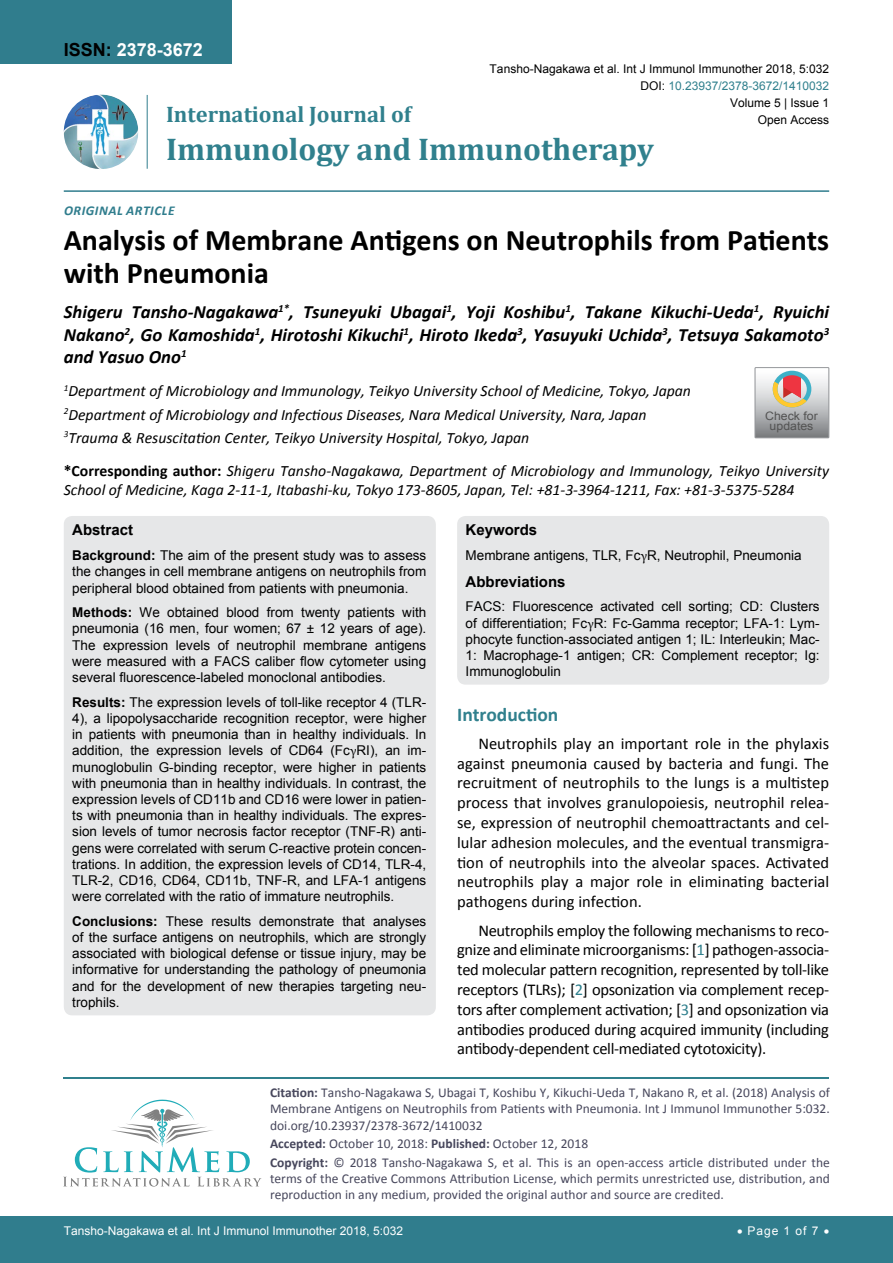
<style>
.page{position:relative;width:893px;height:1263px;background:#fff}
.page>*{position:absolute;margin:0;border:0;box-sizing:border-box;transform-origin:0 0}
.t1{font:700 31.5px "Cambria";color:#30808d}
.t2{font:700 30px/33px "Calibri";color:#000}
.t3{font:700 22.5px "Cambria";color:#30808d}
.t4{font:700 19.5px "Calibri";color:#30808d}
.t5{font:italic 700 18.75px/22.5px "Calibri";color:#000;text-align:justify}
.t6{font:700 18px "Arial";color:#fff}
.t7{font:16.5px/19.8px "Calibri";letter-spacing:-.01em;color:#000;text-align:justify}
.t8{font:italic 15.75px/23.1px "Calibri";color:#000}
.t9{font:700 15px "Arial";color:#000}
.t10{font:13.5px/16.2px "Arial";color:#000;text-align:justify}
.t11{font:13.5px/16.2px "Calibri";color:#47475c}
.t12{font:italic 700 13.5px "Calibri";letter-spacing:.04em;color:#307d8d}
.t13{font:12px "Arial";color:#000}
.t14{font:12px "Arial";color:#fff}
.t15{font:12px "Arial";color:#30808d}
.t16{font:11.7px/10.1px "Arial";color:#535353;text-align:center;scale:1.06 1}
.s1{color:#000}
.s2{font-weight:700;font-style:normal}
.s3{font-weight:700}
.s4{font-family:"Minion Pro"}
.s5{color:#30808d}
</style>
<div class="page">
<hr style="left:63px;top:1077px;width:765px;height:1px;background:#30808d">
<svg style="left:63px;top:1100px;width:199px;height:86px"></svg>
<div style="left:0;top:1217px;width:893px;height:46px;background:#307d8d"></div>
<div style="left:0;top:0;width:231px;height:64px;background:#307d8d"></div>
<hr style="left:64px;top:190px;width:765px;height:2px;background:#307d8d">
<img style="left:64px;top:95px;width:74px;height:74px;border-radius:37px">
<hr style="left:147px;top:95px;width:1px;height:74px;background:#307d8d">
<div style="left:64px;top:516px;width:372px;height:499px;background:#e6e7e8;border-radius:9px"></div>
<div style="left:457px;top:516px;width:372px;height:169px;background:#e6e7e8;border-radius:9px"></div>
<svg style="left:755px;top:368px;width:74px;height:70px;background:#bdb6b3"></svg>
<h3 class="t6" style="left:64px;top:38px;width:141px"><span class="s1">ISSN:</span> 2378-3672</h3>
<p class="t13" style="left:490px;top:60px;width:341px">Tansho-Nagakawa et al. Int J Immunol Immunother 2018, 5:032</p>
<p class="t15" style="left:640px;top:78px;width:190px"><span class="s1">DOI:</span> 10.23937/2378-3672/1410032</p>
<h3 class="t3" style="left:166px;top:98px;width:247px">International Journal of</h3>
<h1 class="t1" style="left:166px;top:127px;width:489px">Immunology and Immunotherapy</h1>
<p class="t12" style="left:64px;top:202px;width:18px">Origin</p>
<p class="t12" style="left:108px;top:202px;width:26px">al Arti</p>
<p class="t12" style="left:154px;top:202px;width:22px">cle</p>
<p class="t13" style="left:730px;top:95px;width:101px">Volume 5 | Issue 1</p>
<p class="t13" style="left:758px;top:112px;width:73px">Open Access</p>
<h2 class="t2" style="left:64px;top:224px;width:767px">Analysis of Membrane Antigens on Neutrophils from Patients with Pneumonia</h2>
<h3 class="t5" style="left:64px;top:301px;width:767px">Shigeru Tansho-Nagakawa<sup>1*</sup>, Tsuneyuki Ubagai<sup>1</sup>, Yoji Koshibu<sup>1</sup>, Takane Kikuchi-Ueda<sup>1</sup>, Ryuichi Nakano<sup>2</sup>, Go Kamoshida<sup>1</sup>, Hirotoshi Kikuchi<sup>1</sup>, Hiroto Ikeda<sup>3</sup>, Yasuyuki Uchida<sup>3</sup>, Tetsuya Sakamoto<sup>3 </sup>and Yasuo Ono<sup>1</sup></h3>
<p class="t8" style="left:64px;top:379px;width:629px"><sup>1</sup>Department of Microbiology and Immunology, Teikyo University School of Medicine, Tokyo, Japan<br><sup>2</sup>Department of Microbiology and Infectious Diseases, Nara Medical University, Nara, Japan<br><sup>3</sup>Trauma &amp; Resuscitation Center, Teikyo University Hospital, Tokyo, Japan</p>
<p class="t8" style="left:64px;top:460px;width:767px;line-height:18.9px"><span class="s2">*Corresponding author:</span> Shigeru Tansho-Nagakawa, Department of Microbiology and Immunology, Teikyo University<br>School of Medicine, Kaga 2-11-1, Itabashi-ku, Tokyo 173-8605, Japan, Tel: +81-3-3964-1211, Fax: +81-3-5375-5284</p>
<p class="t9" style="left:72px;top:520px;width:62px">Abstract</p>
<p class="t10" style="left:72px;top:547px;width:356px"><span class="s3">Background:</span> The aim of the present study was to assess the changes in cell membrane antigens on neutrophils from peripheral blood obtained from patients with pneumonia.</p>
<p class="t10" style="left:72px;top:604px;width:355px"><span class="s3">Methods:</span> We obtained blood from twenty patients with pneumonia (16 men, four women; 67 ± 12 years of age).<br>The expression levels of neutrophil membrane antigens were measured with a FACS caliber flow cytometer using several fluorescence-labeled monoclonal antibodies.</p>
<p class="t10" style="left:72px;top:694px;width:356px"><span class="s3">Results:</span> The expression levels of toll-like receptor 4 (TLR-4), a lipopolysaccharide recognition receptor, were higher in patients with pneumonia than in healthy individuals. In addition, the expression levels of CD64 (Fc<span class="s4">γ</span>RI), an im&shy;munoglobulin G-binding receptor, were higher in patients with pneumonia than in healthy individuals. In contrast, the expression levels of CD11b and CD16 were lower in patien&shy;ts with pneumonia than in healthy individuals. The expres&shy;sion levels of tumor necrosis factor receptor (TNF-R) anti&shy;gens were correlated with serum C-reactive protein concen&shy;trations. In addition, the expression levels of CD14, TLR-4, TLR-2, CD16, CD64, CD11b, TNF-R, and LFA-1 antigens were correlated with the ratio of immature neutrophils.</p>
<p class="t10" style="left:72px;top:913px;width:355px"><span class="s3">Conclusions:</span> These results demonstrate that analyses of the surface antigens on neutrophils, which are strongly associated with biological defense or tissue injury, may be informative for understanding the pathology of pneumonia and for the development of new therapies targeting neu&shy;trophils.</p>
<p class="t16" style="left:765px;top:411px;width:51px">Check for updates</p>
<p class="t9" style="left:466px;top:520px;width:73px">Keywords</p>
<p class="t10" style="left:466px;top:547px;width:338px">Membrane antigens, TLR, Fc<span class="s4">γ</span>R, Neutrophil, Pneumonia</p>
<p class="t9" style="left:466px;top:571px;width:102px">Abbreviations</p>
<p class="t10" style="left:466px;top:599px;width:356px">FACS: Fluorescence activated cell sorting; CD: Clusters of differentiation; Fc<span class="s4">γ</span>R: Fc-Gamma receptor; LFA-1: Lym&shy;phocyte function-associated antigen 1; IL: Interleukin; Mac-1: Macrophage-1 antigen; CR: Complement receptor; Ig:<br>Immunoglobulin</p>
<h3 class="t4" style="left:457px;top:701px;width:103px">Introduction</h3>
<p class="t7" style="left:457px;top:733px;width:374px;text-indent:21px">Neutrophils play an important role in the phylaxis against pneumonia caused by bacteria and fungi. The recruitment of neutrophils to the lungs is a multistep process that involves granulopoiesis, neutrophil relea&shy;se, expression of neutrophil chemoattractants and cel&shy;lular adhesion molecules, and the eventual transmigra&shy;tion of neutrophils into the alveolar spaces. Activated neutrophils play a major role in eliminating bacterial pathogens during infection.</p>
<p class="t7" style="left:457px;top:920px;width:374px;text-indent:21px">Neutrophils employ the following mechanisms to reco&shy;gnize and eliminate microorganisms: [<span class="s5">1</span>] pathogen-associa&shy;ted molecular pattern recognition, represented by toll-like receptors (TLRs); [<span class="s5">2</span>] opsonization via complement recep&shy;tors after complement activation; [<span class="s5">3</span>] and opsonization via antibodies produced during acquired immunity (including antibody-dependent cell-mediated cytotoxicity).</p>
<p class="t11" style="left:270px;top:1084px;width:561px;text-align:justify"><span class="s3">Citation:</span> Tansho-Nagakawa S, Ubagai T, Koshibu Y, Kikuchi-Ueda T, Nakano R, et al. (2018) Analysis of Membrane Antigens on Neutrophils from Patients with Pneumonia. Int J Immunol Immunother 5:032. doi.org/10.23937/2378-3672/1410032</p>
<p class="t11" style="left:270px;top:1134px;width:561px;line-height:18.6px"><span class="s3">Accepted:</span> October 10, 2018: <span class="s3">Published:</span> October 12, 2018<br><span class="s3">Copyright:</span> © 2018 Tansho-Nagakawa S, et al. This is an open-access article distributed under the</p>
<p class="t11" style="left:270px;top:1170px;width:561px">terms of the Creative Commons Attribution License, which permits unrestricted use, distribution, and reproduction in any medium, provided the original author and source are credited.</p>
<p class="t14" style="left:64px;top:1223px;width:341px">Tansho-Nagakawa et al. Int J Immunol Immunother 2018, 5:032</p>
<p class="t14" style="left:737px;top:1223px;width:94px">• Page 1 of 7 •</p>
</div>
